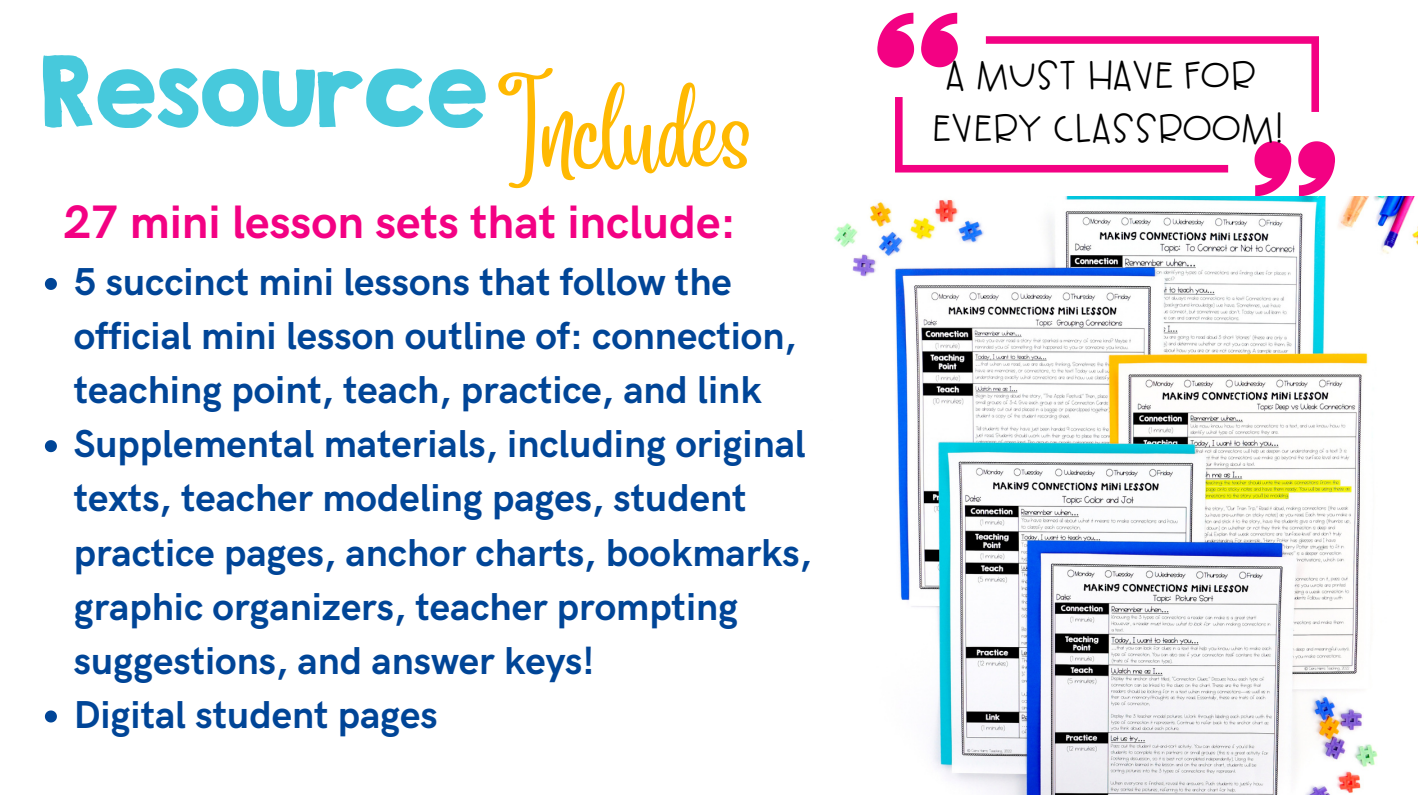
<style>
.page{position:relative;width:1418px;height:798px;background:#fff}
.page>*{position:absolute;margin:0;border:0;box-sizing:border-box;transform-origin:0 0}
.t1{font:88px "KG Second Chances Solid";color:#47c9dc}
.t2{font:80px "Angelina";color:#ffb902}
.t3{font:700 47px "HK Grotesk";color:#f30183}
.t4{font:700 39px/54px "HK Grotesk";color:#004597}
.t5{font:38px "AG Hot Mess";color:#000}
</style>
<div class="page">
<svg style="left:877px;top:13px;width:458px;height:183px"></svg>
<img style="left:834px;top:196px;width:584px;height:598px">
<svg style="left:45px;top:278px;width:12px;height:12px"></svg>
<svg style="left:45px;top:440px;width:12px;height:12px"></svg>
<svg style="left:45px;top:710px;width:12px;height:12px"></svg>
<p class="t1" style="left:40px;top:35px;width:449px">Resource</p>
<p class="t2" style="left:498px;top:118px;width:255px">Includes</p>
<p class="t3" style="left:64px;top:196px;width:674px">27 mini lesson sets that include:</p>
<p class="t4" style="left:74px;top:256px;width:724px">5 succinct mini lessons that follow the official mini lesson outline of: connection, teaching point, teach, practice, and link</p>
<p class="t4" style="left:74px;top:418px;width:739px">Supplemental materials, including original texts, teacher modeling pages, student practice pages, anchor charts, bookmarks, graphic organizers, teacher prompting suggestions, and answer keys!</p>
<p class="t4" style="left:74px;top:688px;width:366px">Digital student pages</p>
<p class="t5" style="left:945px;top:55px;width:312px">A MUST HAVE FOR</p>
<p class="t5" style="left:930px;top:108px;width:353px">EVERY CLASSROOM!</p>
</div>
